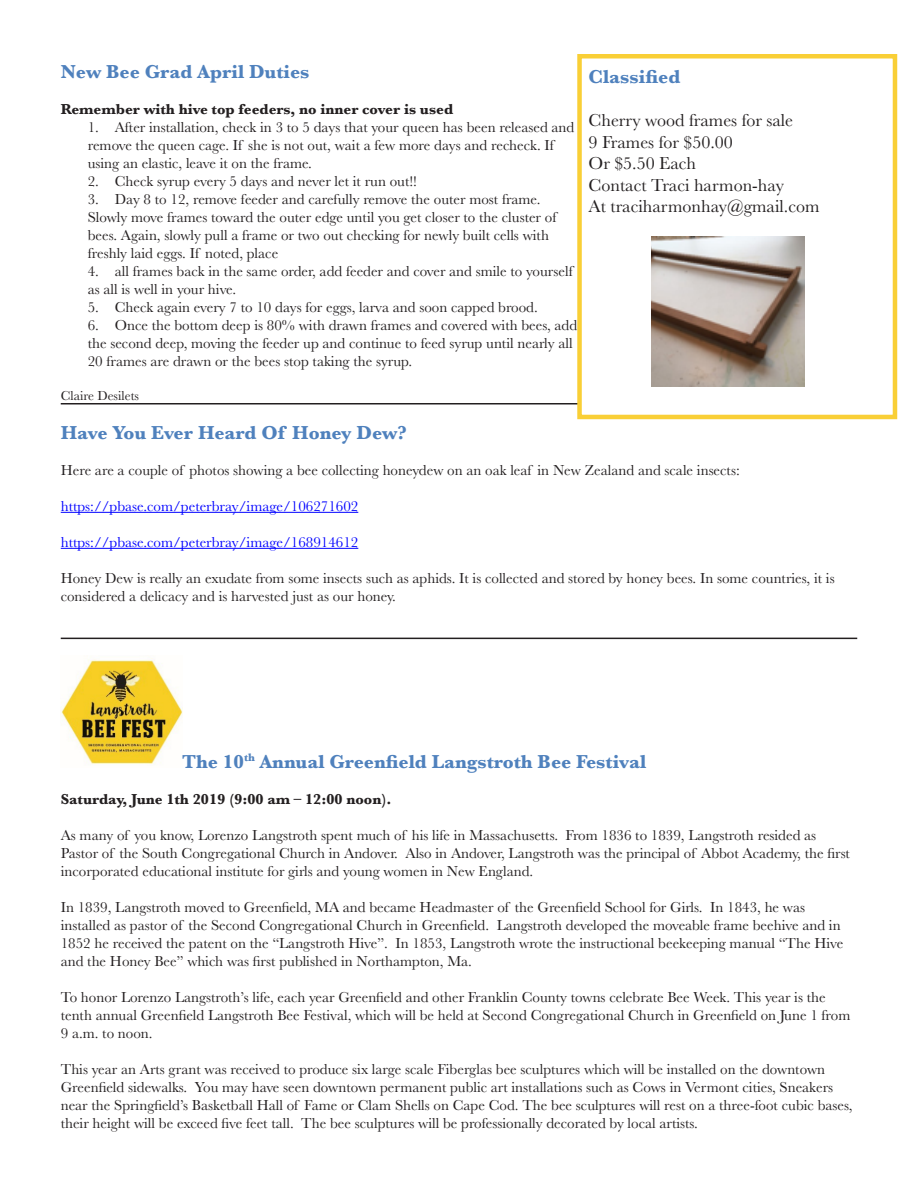
<style>
.page{position:relative;width:918px;height:1188px;background:#fff}
.page>*{position:absolute;margin:0;border:0;box-sizing:border-box;transform-origin:0 0}
.SectionHead{font:700 19.5px "Baskerville";color:#4f81bd}
.t1{font:18px "Baskerville";color:#231f20}
.t2{font:15px/18px "Baskerville";color:#231f20}
.t3{font:15px "Baskerville";color:#00f}
.SubHeader{font:700 15px "Baskerville";color:#231f20}
.ByLine{font:13.5px "Baskerville";color:#231f20}
</style>
<div class="page">
<hr style="left:61px;top:403px;width:796px;height:2px;background:#231f20">
<hr style="left:61px;top:512px;width:297px;height:1px;background:#00f">
<hr style="left:61px;top:548px;width:297px;height:1px;background:#00f">
<hr style="left:61px;top:638px;width:796px;height:1px;background:#231f20">
<img style="left:61px;top:658px;width:121px;height:107px">
<div style="left:580px;top:56px;width:315px;height:361px;background:#fff"></div>
<div style="left:577px;top:54px;width:320px;height:365px;border:4px solid #f9cf36"></div>
<img style="left:651px;top:237px;width:154px;height:150px">
<p class="SectionHead" style="left:61px;top:58px;width:250px">New Bee Grad April Duties</p>
<p class="SubHeader" style="left:61px;top:99px;width:394px">Remember with hive top feeders, no inner cover is used</p>
<p class="t2" style="left:88px;top:119px;width:488px">1. After installation, check in 3 to 5 days that your queen has been released and remove the queen cage. If she is not out, wait a few more days and recheck. If using an elastic, leave it on the frame.</p>
<p class="t2" style="left:88px;top:173px;width:331px">2. Check syrup every 5 days and never let it run out!!</p>
<p class="t2" style="left:88px;top:191px;width:470px">3. Day 8 to 12, remove feeder and carefully remove the outer most frame.<br>Slowly move frames toward the outer edge until you get closer to the cluster of bees. Again, slowly pull a frame or two out checking for newly built cells with freshly laid eggs. If noted, place</p>
<p class="t2" style="left:88px;top:263px;width:487px">4. all frames back in the same order, add feeder and cover and smile to yourself as all is well in your hive.</p>
<p class="t2" style="left:88px;top:299px;width:452px">5. Check again every 7 to 10 days for eggs, larva and soon capped brood.</p>
<p class="t2" style="left:88px;top:317px;width:491px">6. Once the bottom deep is 80% with drawn frames and covered with bees, add the second deep, moving the feeder up and continue to feed syrup until nearly all<br>20 frames are drawn or the bees stop taking the syrup.</p>
<p class="ByLine" style="left:61px;top:387px;width:80px">Claire Desilets</p>
<p class="SectionHead" style="left:61px;top:419px;width:348px">Have You Ever Heard Of Honey Dew?</p>
<p class="t2" style="left:61px;top:461px;width:681px">Here are a couple of photos showing a bee collecting honeydew on an oak leaf in New Zealand and scale insects:</p>
<p class="t3" style="left:61px;top:496px;width:299px">https://pbase.com/peterbray/image/106271602</p>
<p class="t3" style="left:61px;top:532px;width:299px">https://pbase.com/peterbray/image/168914612</p>
<p class="t2" style="left:61px;top:569px;width:775px">Honey Dew is really an exudate from some insects such as aphids. It is collected and stored by honey bees. In some countries, it is considered a delicacy and is harvested just as our honey.</p>
<p class="SectionHead" style="left:589px;top:63px;width:93px">Classified</p>
<p class="t1" style="left:589px;top:109px;width:206px">Cherry wood frames for sale</p>
<p class="t1" style="left:589px;top:130px;width:146px">9 Frames for $50.00</p>
<p class="t1" style="left:589px;top:152px;width:109px">Or $5.50 Each</p>
<p class="t1" style="left:589px;top:173px;width:197px">Contact Traci harmon-hay</p>
<p class="t1" style="left:589px;top:195px;width:232px">At traciharmonhay@gmail.com</p>
<p class="SectionHead" style="left:182px;top:748px;width:465px">The 10<sup>th</sup> Annual Greenfield Langstroth Bee Festival</p>
<p class="SubHeader" style="left:61px;top:789px;width:332px">Saturday, June 1th 2019 (9:00 am – 12:00 noon).</p>
<p class="t2" style="left:61px;top:826px;width:791px">As many of you know, Lorenzo Langstroth spent much of his life in Massachusetts. From 1836 to 1839, Langstroth resided as<br>Pastor of the South Congregational Church in Andover. Also in Andover, Langstroth was the principal of Abbot Academy, the first incorporated educational institute for girls and young women in New England.</p>
<p class="t2" style="left:61px;top:898px;width:784px">In 1839, Langstroth moved to Greenfield, MA and became Headmaster of the Greenfield School for Girls. In 1843, he was installed as pastor of the Second Congregational Church in Greenfield. Langstroth developed the moveable frame beehive and in 1852 he received the patent on the “Langstroth Hive”. In 1853, Langstroth wrote the instructional beekeeping manual “The Hive and the Honey Bee” which was first published in Northampton, Ma.</p>
<p class="t2" style="left:61px;top:988px;width:791px">To honor Lorenzo Langstroth’s life, each year Greenfield and other Franklin County towns celebrate Bee Week. This year is the tenth annual Greenfield Langstroth Bee Festival, which will be held at Second Congregational Church in Greenfield on June 1 from<br>9 a.m. to noon.</p>
<p class="t2" style="left:61px;top:1060px;width:793px">This year an Arts grant was received to produce six large scale Fiberglas bee sculptures which will be installed on the downtown Greenfield sidewalks. You may have seen downtown permanent public art installations such as Cows in Vermont cities, Sneakers near the Springfield’s Basketball Hall of Fame or Clam Shells on Cape Cod. The bee sculptures will rest on a three-foot cubic bases, their height will be exceed five feet tall. The bee sculptures will be professionally decorated by local artists.</p>
</div>
